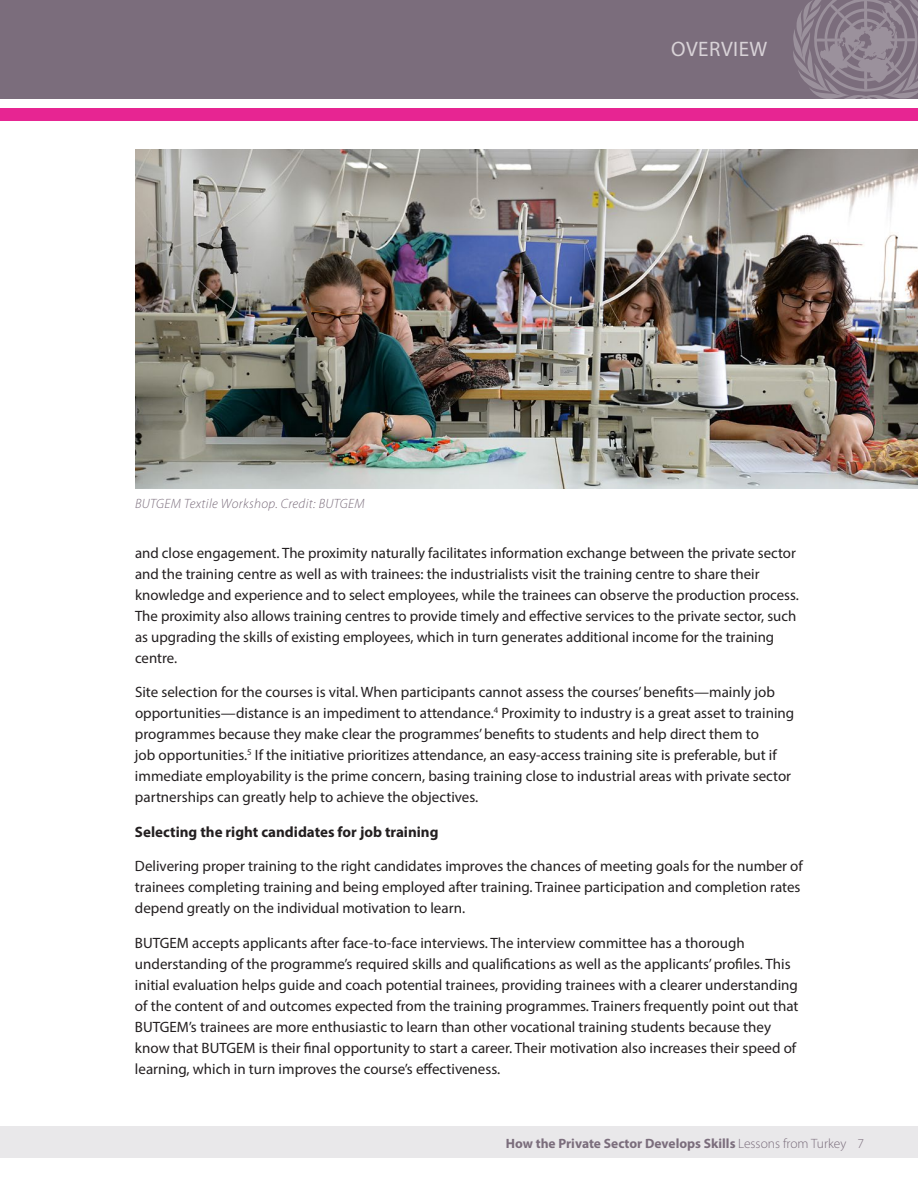
<style>
.page{position:relative;width:918px;height:1188px;background:#fff}
.page>*{position:absolute;margin:0;border:0;box-sizing:border-box;transform-origin:0 0}
.t1{font:21px "Myriad Pro";color:#d8d2d7}
.t2{font:15px/21px "Myriad Pro";color:#231f20}
.t3{font:700 15px "Myriad Pro";color:#231f20}
.t4{font:700 13.5px "Myriad Pro";color:#7b6d7c}
.t5{font:italic 300 13.5px "Myriad Pro";letter-spacing:.025em;color:#7b6d7c}
.s1{font-weight:300}
</style>
<div class="page">
<div style="left:0;top:0;width:918px;height:99px;background:#7b6d7c"></div>
<svg style="left:793px;top:0;width:125px;height:99px"></svg>
<div style="left:0;top:1126px;width:918px;height:32px;background:#e9e8ea"></div>
<div style="left:0;top:108px;width:918px;height:13px;background:#e72592"></div>
<img style="left:135px;top:150px;width:783px;height:339px">
<p class="t5" style="left:135px;top:495px;width:231px">BUTGEM Textile Workshop. Credit: BUTGEM</p>
<h1 class="t1" style="left:671px;top:36px;width:28px">Overview</h1>
<p class="t2" style="left:135px;top:542px;width:665px">and close engagement. The proximity naturally facilitates information exchange between the private sector and the training centre as well as with trainees: the industrialists visit the training centre to share their knowledge and experience and to select employees, while the trainees can observe the production process.<br>The proximity also allows training centres to provide timely and effective services to the private sector, such as upgrading the skills of existing employees, which in turn generates additional income for the training centre.</p>
<p class="t2" style="left:135px;top:681px;width:661px">Site selection for the courses is vital. When participants cannot assess the courses’ benefits—mainly job opportunities—distance is an impediment to attendance.<sup>4</sup> Proximity to industry is a great asset to training programmes because they make clear the programmes’ benefits to students and help direct them to<br>job opportunities.<sup>5</sup> If the initiative prioritizes attendance, an easy-access training site is preferable, but if immediate employability is the prime concern, basing training close to industrial areas with private sector partnerships can greatly help to achieve the objectives.</p>
<p class="t3" style="left:135px;top:822px;width:305px">Selecting the right candidates for job training</p>
<p class="t2" style="left:135px;top:855px;width:669px">Delivering proper training to the right candidates improves the chances of meeting goals for the number of trainees completing training and being employed after training. Trainee participation and completion rates depend greatly on the individual motivation to learn.</p>
<p class="t2" style="left:135px;top:932px;width:665px">BUTGEM accepts applicants after face-to-face interviews. The interview committee has a thorough understanding of the programme’s required skills and qualifications as well as the applicants’ profiles. This initial evaluation helps guide and coach potential trainees, providing trainees with a clearer understanding of the content of and outcomes expected from the training programmes. Trainers frequently point out that BUTGEM’s trainees are more enthusiastic to learn than other vocational training students because they know that BUTGEM is their final opportunity to start a career. Their motivation also increases their speed of learning, which in turn improves the course’s effectiveness.</p>
<p class="t4" style="left:506px;top:1135px;width:360px">How the Private Sector Develops Skills <span class="s1">Lessons from Turkey 7</span></p>
</div>
